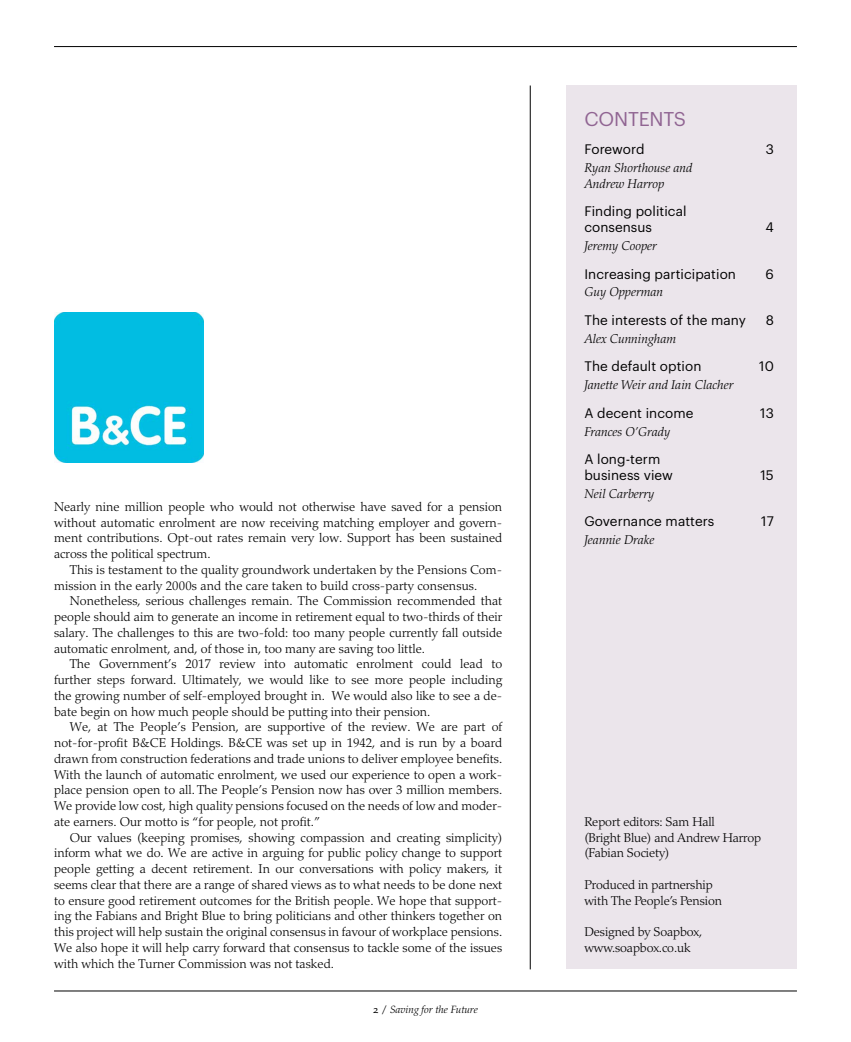
<style>
.page{position:relative;width:851px;height:1042px;background:#fff}
.page>*{position:absolute;margin:0;border:0;box-sizing:border-box;transform-origin:0 0}
.Heading_C__space_a{font:19.5px "Graphik";letter-spacing:-.01em;color:#906492}
.t1{font:13.5px/15.8px "Graphik";letter-spacing:.005em;color:#000}
.Body{font:300 12.75px/15.8px "Palatino LT Std";color:#000;text-align:justify}
.Full_out{font:300 12.75px/15.8px "Palatino LT Std";color:#000;text-align:justify}
.Full_out__Tracking{font:300 12.75px/15.8px "Palatino LT Std";letter-spacing:-.01em;color:#000}
.t2{font:italic 300 12.75px/15.8px "Palatino LT Std";color:#000}
.t3{font:italic 300 10.5px "Palatino LT Std";color:#000}
.s1{font-weight:400;font-style:normal}
</style>
<div class="page">
<hr style="left:54px;top:46px;width:742px;height:1px;background:#000">
<hr style="left:54px;top:990px;width:742px;height:1px;background:#000">
<div style="left:566px;top:85px;width:230px;height:884px;background:#ebe5eb"></div>
<hr style="left:530px;top:85px;width:1px;height:884px;background:#000">
<img style="left:54px;top:312px;width:149px;height:150px">
<p class="Full_out" style="left:54px;top:499px;width:449px">Nearly nine million people who would not otherwise have saved for a pension without automatic enrolment are now receiving matching employer and govern&shy;ment contributions. Opt-out rates remain very low. Support has been sustained across the political spectrum.</p>
<p class="Body" style="left:54px;top:562px;width:449px;text-indent:16px">This is testament to the quality groundwork undertaken by the Pensions Com&shy;mission in the early 2000s and the care taken to build cross-party consensus.</p>
<p class="Body" style="left:54px;top:593px;width:449px;text-indent:16px">Nonetheless, serious challenges remain. The Commission recommended that people should aim to generate an income in retirement equal to two-thirds of their salary. The challenges to this are two-fold: too many people currently fall outside automatic enrolment, and, of those in, too many are saving too little.</p>
<p class="Body" style="left:54px;top:656px;width:449px;text-indent:16px">The Government’s 2017 review into automatic enrolment could lead to further steps forward. Ultimately, we would like to see more people including the growing number of self-employed brought in. We would also like to see a de&shy;bate begin on how much people should be putting into their pension.</p>
<p class="Body" style="left:54px;top:719px;width:449px;text-indent:16px">We, at The People’s Pension, are supportive of the review. We are part of not-for-profit B&amp;CE Holdings. B&amp;CE was set up in 1942, and is run by a board drawn from construction federations and trade unions to deliver employee benefits.<br>With the launch of automatic enrolment, we used our experience to open a work&shy;place pension open to all. The People’s Pension now has over 3 million members.<br>We provide low cost, high quality pensions focused on the needs of low and moder&shy;ate earners. Our motto is “for people, not profit.”</p>
<p class="Body" style="left:54px;top:830px;width:449px;text-indent:16px">Our values (keeping promises, showing compassion and creating simplicity) inform what we do. We are active in arguing for public policy change to support people getting a decent retirement. In our conversations with policy makers, it seems clear that there are a range of shared views as to what needs to be done next to ensure good retirement outcomes for the British people. We hope that support&shy;ing the Fabians and Bright Blue to bring politicians and other thinkers together on this project will help sustain the original consensus in favour of workplace pensions.<br>We also hope it will help carry forward that consensus to tackle some of the issues with which the Turner Commission was not tasked.</p>
<p class="t3" style="left:373px;top:1004px;width:106px"><span class="s1">2 /</span> Saving for the Future</p>
<p class="Heading_C__space_a" style="left:584px;top:104px;width:103px">CONTENTS</p>
<p class="t1" style="left:584px;top:140px;width:62px">Foreword</p>
<p class="t1" style="left:765px;top:140px;width:10px">3</p>
<p class="t2" style="left:584px;top:160px;width:110px">Ryan Shorthouse and<br>Andrew Harrop</p>
<p class="t1" style="left:584px;top:202px;width:104px">Finding political consensus</p>
<p class="t1" style="left:765px;top:218px;width:10px">4</p>
<p class="t2" style="left:584px;top:238px;width:74px">Jeremy Cooper</p>
<p class="t1" style="left:584px;top:265px;width:153px">Increasing participation</p>
<p class="t1" style="left:765px;top:265px;width:10px">6</p>
<p class="t2" style="left:584px;top:284px;width:80px">Guy Opperman</p>
<p class="t1" style="left:584px;top:311px;width:163px">The interests of the many</p>
<p class="t1" style="left:765px;top:311px;width:10px">8</p>
<p class="t2" style="left:584px;top:331px;width:93px">Alex Cunningham</p>
<p class="t1" style="left:584px;top:357px;width:118px">The default option</p>
<p class="t1" style="left:759px;top:357px;width:16px">10</p>
<p class="t2" style="left:584px;top:377px;width:150px">Janette Weir and Iain Clacher</p>
<p class="t1" style="left:584px;top:404px;width:110px">A decent income</p>
<p class="t1" style="left:760px;top:404px;width:15px">13</p>
<p class="t2" style="left:584px;top:424px;width:87px">Frances O’Grady</p>
<p class="t1" style="left:584px;top:450px;width:90px">A long-term business view</p>
<p class="t1" style="left:760px;top:466px;width:15px">15</p>
<p class="t2" style="left:584px;top:486px;width:71px">Neil Carberry</p>
<p class="t1" style="left:584px;top:512px;width:131px">Governance matters</p>
<p class="t1" style="left:761px;top:512px;width:14px">17</p>
<p class="t2" style="left:584px;top:532px;width:72px">Jeannie Drake</p>
<p class="Full_out__Tracking" style="left:584px;top:814px;width:178px">Report editors: Sam Hall<br>(Bright Blue) and Andrew Harrop (Fabian Society)</p>
<p class="Full_out__Tracking" style="left:584px;top:877px;width:139px">Produced in partnership with The People’s Pension</p>
<p class="Full_out__Tracking" style="left:584px;top:924px;width:119px">Designed by Soapbox, www.soapbox.co.uk</p>
</div>
